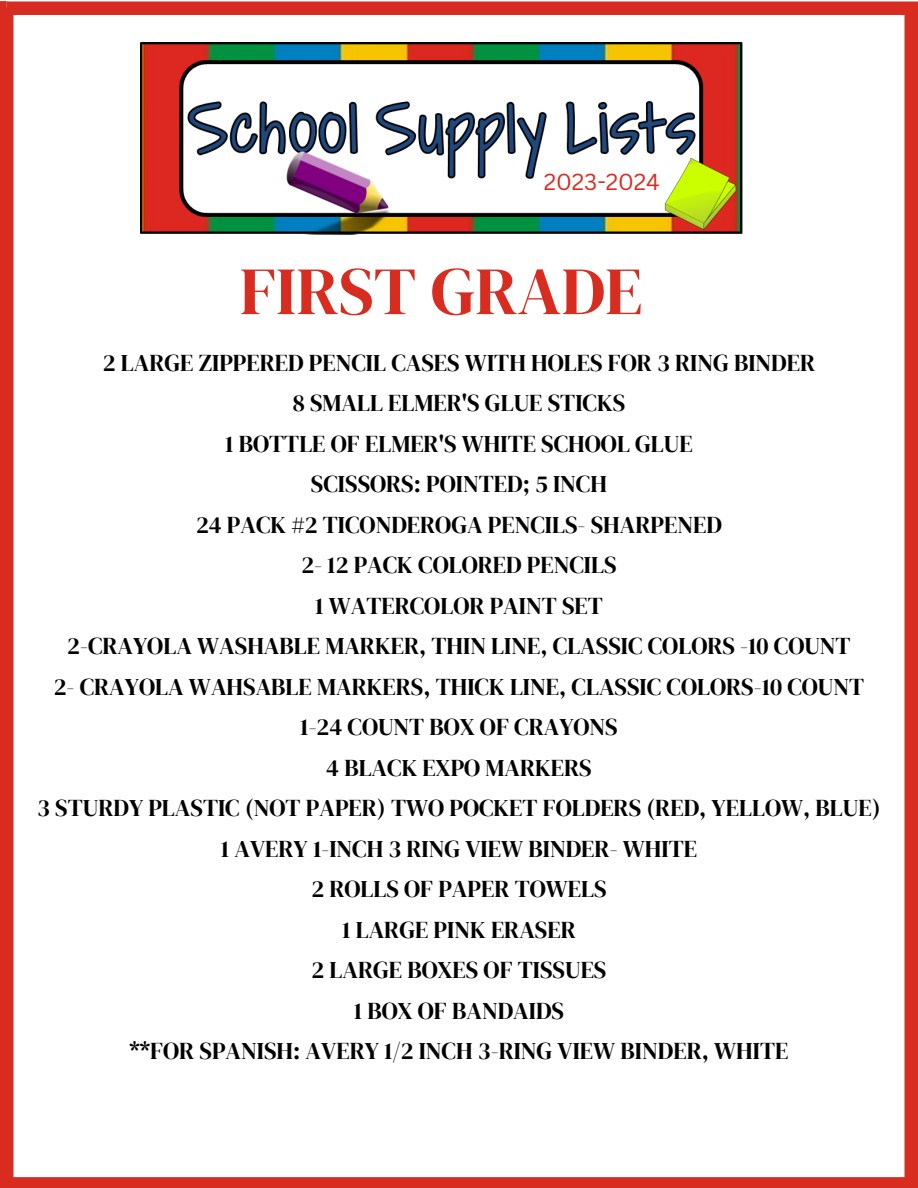
<style>
.page{position:relative;width:918px;height:1188px;background:#fff}
.page>*{position:absolute;margin:0;border:0;box-sizing:border-box;transform-origin:0 0}
.t1{font:67.5px "DM Serif Display";color:#d92c20}
.t2{font:24px "DM Serif Display";color:#000}
.t3{font:22.5px "Canva Sans";color:#d92c20}
</style>
<div class="page">
<img style="left:140px;top:43px;width:602px;height:191px">
<div style="left:0;top:8px;width:13px;height:1180px;background:#d92c20"></div>
<div style="left:904px;top:4px;width:14px;height:1180px;background:#d92c20"></div>
<div style="left:0;top:1px;width:7px;height:1180px;background:#d92c20"></div>
<div style="left:7px;top:1177px;width:911px;height:11px;background:#d92c20"></div>
<div style="left:7px;top:1px;width:911px;height:14px;background:#d92c20"></div>
<div style="left:441px;top:182px;width:151px;height:26px;background:#fff"></div>
<p class="t3" style="left:544px;top:166px;width:118px">2023-2024</p>
<p class="t1" style="left:240px;top:244px;width:404px">FIRST GRADE</p>
<p class="t2" style="left:103px;top:346px;width:714px">2 LARGE ZIPPERED PENCIL CASES WITH HOLES FOR 3 RING BINDER</p>
<p class="t2" style="left:293px;top:387px;width:334px">8 SMALL ELMER'S GLUE STICKS</p>
<p class="t2" style="left:225px;top:427px;width:469px">1 BOTTLE OF ELMER'S WHITE SCHOOL GLUE</p>
<p class="t2" style="left:311px;top:468px;width:298px">SCISSORS: POINTED; 5 INCH</p>
<p class="t2" style="left:196px;top:508px;width:527px">24 PACK #2 TICONDEROGA PENCILS- SHARPENED</p>
<p class="t2" style="left:301px;top:549px;width:317px">2- 12 PACK COLORED PENCILS</p>
<p class="t2" style="left:315px;top:589px;width:289px">1 WATERCOLOR PAINT SET</p>
<p class="t2" style="left:67px;top:630px;width:785px">2-CRAYOLA WASHABLE MARKER, THIN LINE, CLASSIC COLORS -10 COUNT</p>
<p class="t2" style="left:54px;top:670px;width:812px">2- CRAYOLA WAHSABLE MARKERS, THICK LINE, CLASSIC COLORS-10 COUNT</p>
<p class="t2" style="left:300px;top:711px;width:319px">1-24 COUNT BOX OF CRAYONS</p>
<p class="t2" style="left:326px;top:751px;width:267px">4 BLACK EXPO MARKERS</p>
<p class="t2" style="left:37px;top:792px;width:845px">3 STURDY PLASTIC (NOT PAPER) TWO POCKET FOLDERS (RED, YELLOW, BLUE)</p>
<p class="t2" style="left:221px;top:832px;width:478px">1 AVERY 1-INCH 3 RING VIEW BINDER- WHITE</p>
<p class="t2" style="left:311px;top:873px;width:297px">2 ROLLS OF PAPER TOWELS</p>
<p class="t2" style="left:342px;top:913px;width:235px">1 LARGE PINK ERASER</p>
<p class="t2" style="left:312px;top:954px;width:296px">2 LARGE BOXES OF TISSUES</p>
<p class="t2" style="left:354px;top:994px;width:212px">1 BOX OF BANDAIDS</p>
<p class="t2" style="left:130px;top:1035px;width:660px">**FOR SPANISH: AVERY 1/2 INCH 3-RING VIEW BINDER, WHITE</p>
</div>
